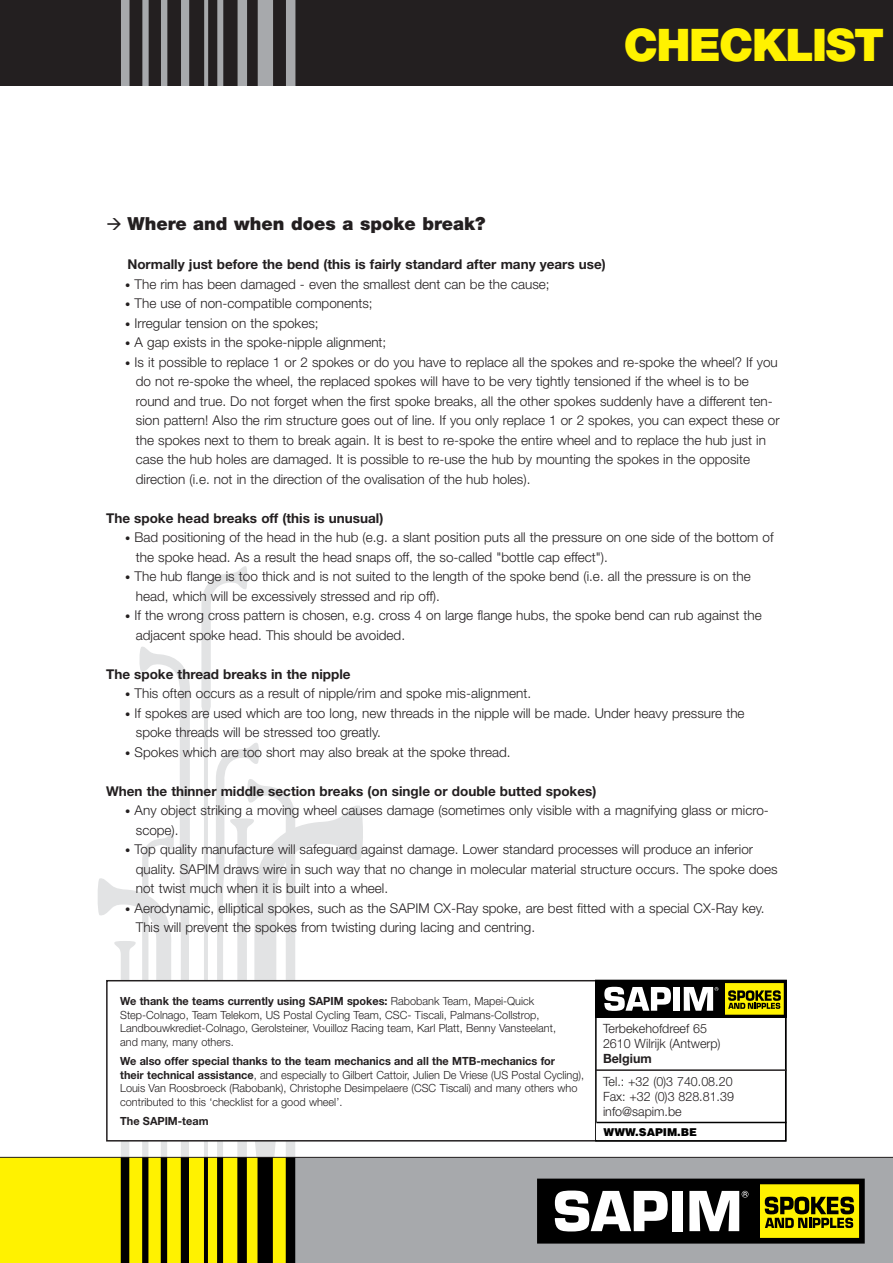
<style>
.page{position:relative;width:893px;height:1263px;background:#fff}
.page>*{position:absolute;margin:0;border:0;box-sizing:border-box;transform-origin:0 0}
.t1{font:900 45px "Helvetica Neue";letter-spacing:-.035em;color:#fff200}
.t2{font:900 18px "Helvetica Neue";color:#231f20}
.t3{font:300 13.5px/19.5px "Helvetica Neue";color:#231f20}
.t4{font:700 13.5px "Helvetica Neue";color:#231f20}
.t5{font:300 12.75px/15px "Helvetica Neue";color:#231f20}
.t6{font:700 12.75px "Helvetica Neue";color:#231f20}
.t7{font:300 11.25px/13.5px "Helvetica Neue";color:#231f20}
.t8{font:700 11.25px "Helvetica Neue";color:#231f20}
.t9{font:900 10.8px "Helvetica";color:#000}
.s1{font-size:10.5px}
.s2{font-weight:700}
</style>
<div class="page">
<div style="left:0;top:1157px;width:893px;height:106px;background:#a7a9ac"></div>
<div style="left:0;top:1px;width:893px;height:85px;background:#231f20"></div>
<div style="left:0;top:1157px;width:293px;height:106px;background:#fff200"></div>
<svg style="left:537px;top:1178px;width:328px;height:65px;background:#68663b"></svg>
<svg style="left:204px;top:1px;width:92px;height:85px"></svg>
<svg style="left:121px;top:1px;width:69px;height:85px"></svg>
<svg style="left:201px;top:566px;width:162px;height:697px"></svg>
<svg style="left:98px;top:646px;width:92px;height:617px"></svg>
<hr style="left:0;top:1157px;width:893px;height:1px;background:#231f20">
<div style="left:107px;top:981px;width:679px;height:160px;background:#fff"></div>
<div style="left:106px;top:980px;width:680px;height:161px;border:2px solid #231f20"></div>
<div style="left:595px;top:980px;width:191px;height:161px;border:2px solid #000"></div>
<svg style="left:595px;top:980px;width:191px;height:38px"></svg>
<hr style="left:596px;top:1069px;width:190px;height:2px;background:#231f20">
<div style="left:597px;top:1122px;width:188px;height:18px;background:#fff"></div>
<hr style="left:596px;top:1122px;width:190px;height:1px;background:#000">
<h1 class="t1" style="left:624px;top:29px;width:262px">CHECKLIST</h1>
<h2 class="t2" style="left:127px;top:217px;width:359px">Where and when does a spoke break?</h2>
<p class="t4" style="left:127px;top:260px;width:480px">Normally just before the bend (this is fairly standard after many years use)</p>
<p class="t3" style="left:125px;top:275px;width:426px"><span class="s1">•</span> The rim has been damaged - even the smallest dent can be the cause;</p>
<p class="t3" style="left:125px;top:295px;width:249px"><span class="s1">•</span> The use of non-compatible components;</p>
<p class="t3" style="left:125px;top:314px;width:195px"><span class="s1">•</span> Irregular tension on the spokes;</p>
<p class="t3" style="left:125px;top:334px;width:263px"><span class="s1">•</span> A gap exists in the spoke-nipple alignment;</p>
<p class="t3" style="left:136px;top:353px;width:645px;text-indent:-11px"><span class="s1">•</span> Is it possible to replace 1 or 2 spokes or do you have to replace all the spokes and re-spoke the wheel? If you do not re-spoke the wheel, the replaced spokes will have to be very tightly tensioned if the wheel is to be round and true. Do not forget when the first spoke breaks, all the other spokes suddenly have a different ten&shy;sion pattern! Also the rim structure goes out of line. If you only replace 1 or 2 spokes, you can expect these or the spokes next to them to break again. It is best to re-spoke the entire wheel and to replace the hub just in case the hub holes are damaged. It is possible to re-use the hub by mounting the spokes in the opposite direction (i.e. not in the direction of the ovalisation of the hub holes).</p>
<p class="t4" style="left:106px;top:513px;width:279px">The spoke head breaks off (this is unusual)</p>
<p class="t3" style="left:136px;top:529px;width:639px;text-indent:-11px"><span class="s1">•</span> Bad positioning of the head in the hub (e.g. a slant position puts all the pressure on one side of the bottom of the spoke head. As a result the head snaps off, the so-called "bottle cap effect").</p>
<p class="t3" style="left:136px;top:568px;width:616px;text-indent:-11px"><span class="s1">•</span> The hub flange is too thick and is not suited to the length of the spoke bend (i.e. all the pressure is on the head, which will be excessively stressed and rip off).</p>
<p class="t3" style="left:136px;top:607px;width:627px;text-indent:-11px"><span class="s1">•</span> If the wrong cross pattern is chosen, e.g. cross 4 on large flange hubs, the spoke bend can rub against the adjacent spoke head. This should be avoided.</p>
<p class="t4" style="left:106px;top:669px;width:246px">The spoke thread breaks in the nipple</p>
<p class="t3" style="left:125px;top:685px;width:407px"><span class="s1">•</span> This often occurs as a result of nipple/rim and spoke mis-alignment.</p>
<p class="t3" style="left:136px;top:704px;width:610px;text-indent:-11px"><span class="s1">•</span> If spokes are used which are too long, new threads in the nipple will be made. Under heavy pressure the spoke threads will be stressed too greatly.</p>
<p class="t3" style="left:125px;top:743px;width:387px"><span class="s1">•</span> Spokes which are too short may also break at the spoke thread.</p>
<p class="t4" style="left:106px;top:786px;width:492px">When the thinner middle section breaks (on single or double butted spokes)</p>
<p class="t3" style="left:136px;top:802px;width:634px;text-indent:-11px"><span class="s1">•</span> Any object striking a moving wheel causes damage (sometimes only visible with a magnifying glass or micro&shy;scope).</p>
<p class="t3" style="left:136px;top:841px;width:643px;text-indent:-11px"><span class="s1">•</span> Top quality manufacture will safeguard against damage. Lower standard processes will produce an inferior quality. SAPIM draws wire in such way that no change in molecular material structure occurs. The spoke does not twist much when it is built into a wheel.</p>
<p class="t3" style="left:136px;top:899px;width:630px;text-indent:-11px"><span class="s1">•</span> Aerodynamic, elliptical spokes, such as the SAPIM CX-Ray spoke, are best fitted with a special CX-Ray key.<br>This will prevent the spokes from twisting during lacing and centring.</p>
<p class="t7" style="left:120px;top:996px;width:437px"><span class="s2">We thank the teams currently using SAPIM spokes:</span> Rabobank Team, Mapei-Quick Step-Colnago, Team Telekom, US Postal Cycling Team, CSC- Tiscali, Palmans-Collstrop, Landbouwkrediet-Colnago, Gerolsteiner, Vouilloz Racing team, Karl Platt, Benny Vansteelant, and many, many others.</p>
<p class="t7" style="left:120px;top:1055px;width:465px"><span class="s2">We also offer special thanks to the team mechanics and all the MTB-mechanics for<br>their technical assistance</span>, and especially to Gilbert Cattoir, Julien De Vriese (US Postal Cycling), Louis Van Roosbroeck (Rabobank), Christophe Desimpelaere (CSC Tiscali) and many others who contributed to this ‘checklist for a good wheel’.</p>
<p class="t8" style="left:120px;top:1116px;width:90px">The SAPIM-team</p>
<p class="t5" style="left:603px;top:1022px;width:119px">Terbekehofdreef 65<br>2610 Wilrijk (Antwerp)</p>
<p class="t6" style="left:603px;top:1054px;width:50px">Belgium</p>
<p class="t5" style="left:603px;top:1075px;width:132px;text-align:justify">Tel.: +32 (0)3 740.08.20<br>Fax: +32 (0)3 828.81.39 info@sapim.be</p>
<p class="t9" style="left:604px;top:1128px;width:95px">WWW.SAPIM.BE</p>
</div>
